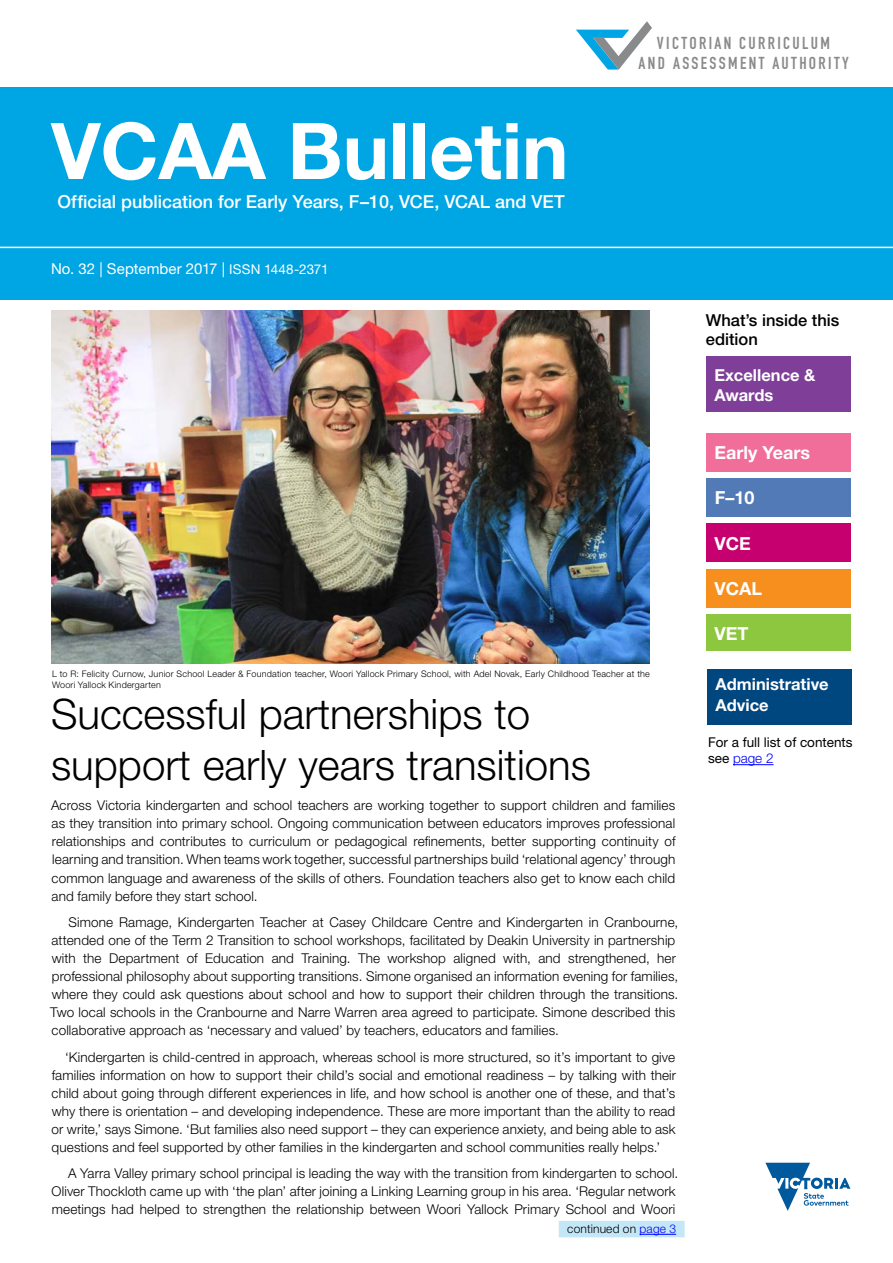
<style>
.page{position:relative;width:893px;height:1263px;background:#fff}
.page>*{position:absolute;margin:0;border:0;box-sizing:border-box;transform-origin:0 0}
.t1{font:700 78.3px "Helvetica Neue LT";color:#fff}
.t2{font:300 42px/50.4px "Helvetica Neue LT";color:#000}
.t3{font:500 18px "Helvetica Neue LT";color:#fff}
.t4{font:700 18px "Helvetica Neue LT";color:#fff}
.t5{font:17.1px/20.2px "DIN Engschrift Alternate";letter-spacing:.14em;color:#888a8c;text-align:center}
.t6{font:700 16.5px/19.8px "Helvetica Neue LT";color:#fff}
.t7{font:500 16.5px/19.8px "Helvetica Neue LT";color:#000}
.t8{font:15px "Helvetica Neue LT";letter-spacing:.005em;color:#fff}
.t9{font:300 13.5px/18px "Helvetica Neue LT";letter-spacing:.01em;color:#000;text-align:justify}
.t10{font:13.5px/16.2px "Helvetica Neue LT";color:#000}
.t11{font:300 12px "Helvetica Neue LT";letter-spacing:.015em;color:#000}
.t12{font:300 9px/10.8px "Helvetica Neue LT";letter-spacing:.025em;color:#000}
.s1{font-size:13.5px}
.s2{color:#00f}
.s3{font-weight:300;color:#00f}
</style>
<div class="page">
<div style="left:0;top:87px;width:893px;height:213px;background:#00a5e3"></div>
<svg style="left:576px;top:21px;width:76px;height:49px"></svg>
<hr style="left:0;top:247px;width:893px;height:1px;background:#fff">
<svg style="left:765px;top:1163px;width:85px;height:48px"></svg>
<hr style="left:733px;top:764px;width:40px;height:1px;background:#00f">
<div style="left:706px;top:433px;width:144px;height:38px;background:#f16d9a"></div>
<div style="left:706px;top:478px;width:144px;height:39px;background:#517ab7"></div>
<div style="left:706px;top:524px;width:144px;height:38px;background:#c6006f"></div>
<div style="left:706px;top:569px;width:144px;height:38px;background:#f78f1e"></div>
<div style="left:706px;top:614px;width:144px;height:37px;background:#8dc63f"></div>
<div style="left:706px;top:357px;width:144px;height:55px;background:#7f3f98"></div>
<img style="left:51px;top:310px;width:598px;height:353px">
<div style="left:559px;top:1221px;width:126px;height:16px;background:#c4e7f8"></div>
<hr style="left:640px;top:1234px;width:36px;height:1px;background:#00f">
<div style="left:707px;top:669px;width:144px;height:55px;background:#00467f"></div>
<p class="t1" style="left:51px;top:103px;width:519px">VCAA Bulletin</p>
<p class="t3" style="left:57px;top:190px;width:509px">Official publication for Early Years, F–10, VCE, VCAL and VET</p>
<p class="t8" style="left:51px;top:260px;width:279px">No. 32 | September 2017 | <span class="s1">ISSN 1448-2371</span></p>
<p class="t5" style="left:639px;top:33px;width:212px">VICTORIAN CURRICULUM<br>AND ASSESSMENT AUTHORITY</p>
<p class="t7" style="left:706px;top:310px;width:135px">What’s inside this edition</p>
<p class="t6" style="left:714px;top:365px;width:103px">Excellence &amp;<br>Awards</p>
<h3 class="t4" style="left:714px;top:442px;width:97px">Early Years</h3>
<h3 class="t4" style="left:715px;top:487px;width:41px">F–10</h3>
<h3 class="t4" style="left:714px;top:532px;width:38px">VCE</h3>
<h3 class="t4" style="left:714px;top:578px;width:49px">VCAL</h3>
<h3 class="t4" style="left:714px;top:622px;width:36px">VET</h3>
<p class="t12" style="left:52px;top:668px;width:599px">L to R: Felicity Curnow, Junior School Leader &amp; Foundation teacher, Woori Yallock Primary School, with Adel Novak, Early Childhood Teacher at the<br>Woori Yallock Kindergarten</p>
<h2 class="t2" style="left:51px;top:688px;width:541px">Successful partnerships to support early years transitions</h2>
<p class="t9" style="left:51px;top:796px;width:626px">Across Victoria kindergarten and school teachers are working together to support children and families as they transition into primary school. Ongoing communication between educators improves professional relationships and contributes to curriculum or pedagogical refinements, better supporting continuity of learning and transition. When teams work together, successful partnerships build ‘relational agency’ through common language and awareness of the skills of others. Foundation teachers also get to know each child and family before they start school.</p>
<p class="t9" style="left:50px;top:913px;width:629px;text-align:left;text-indent:18px">Simone Ramage, Kindergarten Teacher at Casey Childcare Centre and Kindergarten in Cranbourne, attended one of the Term 2 Transition to school workshops, facilitated by Deakin University in partnership with the Department of Education and Training. The workshop aligned with, and strengthened, her professional philosophy about supporting transitions. Simone organised an information evening for families, where they could ask questions about school and how to support their children through the transitions.<br>Two local schools in the Cranbourne and Narre Warren area agreed to participate. Simone described this collaborative approach as ‘necessary and valued’ by teachers, educators and families.</p>
<p class="t9" style="left:51px;top:1047px;width:626px;text-indent:14px">‘Kindergarten is child-centred in approach, whereas school is more structured, so it’s important to give families information on how to support their child’s social and emotional readiness – by talking with their child about going through different experiences in life, and how school is another one of these, and that’s why there is orientation – and developing independence. These are more important than the ability to read or write,’ says Simone. ‘But families also need support – they can experience anxiety, and being able to ask questions and feel supported by other families in the kindergarten and school communities really helps.’</p>
<p class="t9" style="left:52px;top:1164px;width:628px;text-align:left;text-indent:16px">A Yarra Valley primary school principal is leading the way with the transition from kindergarten to school.<br>Oliver Thockloth came up with ‘the plan’ after joining a Linking Learning group in his area. ‘Regular network meetings had helped to strengthen the relationship between Woori Yallock Primary School and Woori</p>
<p class="t11" style="left:567px;top:1221px;width:110px">continued on <span class="s2">page 3</span></p>
<p class="t6" style="left:715px;top:674px;width:115px;line-height:21px">Administrative<br>Advice</p>
<p class="t10" style="left:708px;top:734px;width:146px">For a full list of contents see <span class="s3">page 2</span></p>
</div>
